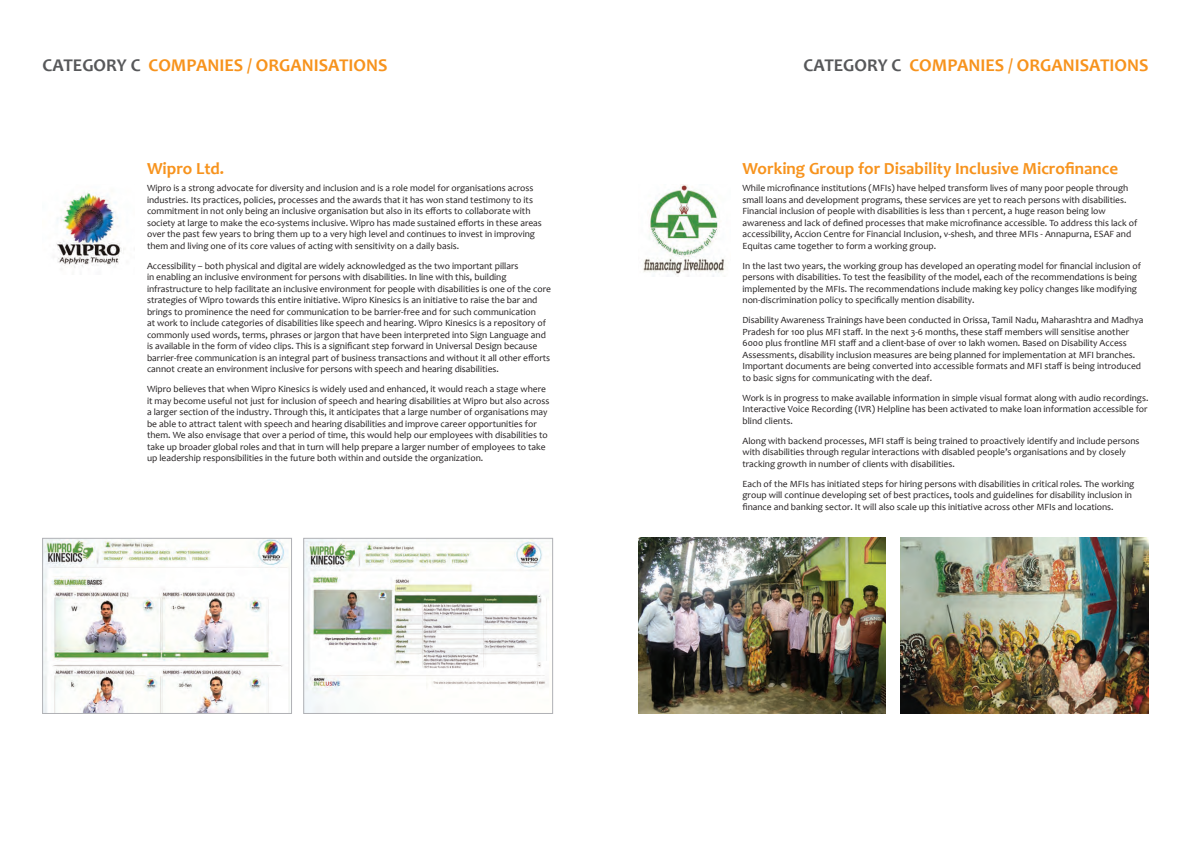
<style>
.page{position:relative;width:1191px;height:842px;background:#fff}
.page>*{position:absolute;margin:0;border:0;box-sizing:border-box;transform-origin:0 0}
.t1{font:700 18px "Candara";color:#f7931d}
.t2{font:700 17px "Candara";color:#f7931d}
.t3{font:700 17px "Candara";color:#f7931d}
.t4{font:9.5px/11.5px "Candara";color:#231f20}
.s1{color:#57585a}
</style>
<div class="page">
<img style="left:56px;top:192px;width:68px;height:78px">
<img style="left:643px;top:185px;width:82px;height:91px">
<img style="left:44px;top:540px;width:246px;height:172px">
<div style="left:42px;top:538px;width:250px;height:176px;border:1px solid #b0b1b5"></div>
<img style="left:305px;top:540px;width:243px;height:172px">
<div style="left:303px;top:538px;width:250px;height:176px;border:1px solid #b0b1b5"></div>
<img style="left:638px;top:538px;width:248px;height:175px">
<img style="left:900px;top:538px;width:248px;height:175px">
<h1 class="t1" style="left:43px;top:54px;width:346px"><span class="s1">CATEGORY C</span> COMPANIES / ORGANISATIONS</h1>
<h3 class="t3" style="left:147px;top:158px;width:79px">Wipro Ltd.</h3>
<p class="t4" style="left:147px;top:182px;width:396px">Wipro is a strong advocate for diversity and inclusion and is a role model for organisations across industries. Its practices, policies, processes and the awards that it has won stand testimony to its commitment in not only being an inclusive organisation but also in its efforts to collaborate with society at large to make the eco-systems inclusive. Wipro has made sustained efforts in these areas over the past few years to bring them up to a very high level and continues to invest in improving them and living one of its core values of acting with sensitivity on a daily basis.</p>
<p class="t4" style="left:147px;top:260px;width:405px">Accessibility – both physical and digital are widely acknowledged as the two important pillars<br>in enabling an inclusive environment for persons with disabilities. In line with this, building infrastructure to help facilitate an inclusive environment for people with disabilities is one of the core strategies of Wipro towards this entire initiative. Wipro Kinesics is an initiative to raise the bar and brings to prominence the need for communication to be barrier-free and for such communication<br>at work to include categories of disabilities like speech and hearing. Wipro Kinesics is a repository of commonly used words, terms, phrases or jargon that have been interpreted into Sign Language and is available in the form of video clips. This is a significant step forward in Universal Design because barrier-free communication is an integral part of business transactions and without it all other efforts cannot create an environment inclusive for persons with speech and hearing disabilities.</p>
<p class="t4" style="left:147px;top:383px;width:404px">Wipro believes that when Wipro Kinesics is widely used and enhanced, it would reach a stage where it may become useful not just for inclusion of speech and hearing disabilities at Wipro but also across a larger section of the industry. Through this, it anticipates that a large number of organisations may be able to attract talent with speech and hearing disabilities and improve career opportunities for them. We also envisage that over a period of time, this would help our employees with disabilities to take up broader global roles and that in turn will help prepare a larger number of employees to take up leadership responsibilities in the future both within and outside the organization.</p>
<h1 class="t1" style="left:803px;top:54px;width:346px"><span class="s1">CATEGORY C</span> COMPANIES / ORGANISATIONS</h1>
<h3 class="t2" style="left:742px;top:158px;width:377px">Working Group for Disability Inclusive Microfinance</h3>
<p class="t4" style="left:742px;top:182px;width:396px">While microfinance institutions (MFIs) have helped transform lives of many poor people through small loans and development programs, these services are yet to reach persons with disabilities.<br>Financial inclusion of people with disabilities is less than 1 percent, a huge reason being low awareness and lack of defined processes that make microfinance accessible. To address this lack of accessibility, Accion Centre for Financial Inclusion, v-shesh, and three MFIs - Annapurna, ESAF and Equitas came together to form a working group.</p>
<p class="t4" style="left:742px;top:260px;width:400px">In the last two years, the working group has developed an operating model for financial inclusion of persons with disabilities. To test the feasibility of the model, each of the recommendations is being implemented by the MFIs. The recommendations include making key policy changes like modifying non-discrimination policy to specifically mention disability.</p>
<p class="t4" style="left:742px;top:314px;width:402px">Disability Awareness Trainings have been conducted in Orissa, Tamil Nadu, Maharashtra and Madhya Pradesh for 100 plus MFI staff. In the next 3-6 months, these staff members will sensitise another 6000 plus frontline MFI staff and a client-base of over 10 lakh women. Based on Disability Access Assessments, disability inclusion measures are being planned for implementation at MFI branches.<br>Important documents are being converted into accessible formats and MFI staff is being introduced to basic signs for communicating with the deaf.</p>
<p class="t4" style="left:742px;top:392px;width:407px;text-align:justify">Work is in progress to make available information in simple visual format along with audio recordings.<br>Interactive Voice Recording (IVR) Helpline has been activated to make loan information accessible for blind clients.</p>
<p class="t4" style="left:742px;top:435px;width:398px">Along with backend processes, MFI staff is being trained to proactively identify and include persons with disabilities through regular interactions with disabled people’s organisations and by closely tracking growth in number of clients with disabilities.</p>
<p class="t4" style="left:742px;top:478px;width:393px">Each of the MFIs has initiated steps for hiring persons with disabilities in critical roles. The working group will continue developing set of best practices, tools and guidelines for disability inclusion in finance and banking sector. It will also scale up this initiative across other MFIs and locations.</p>
</div>
